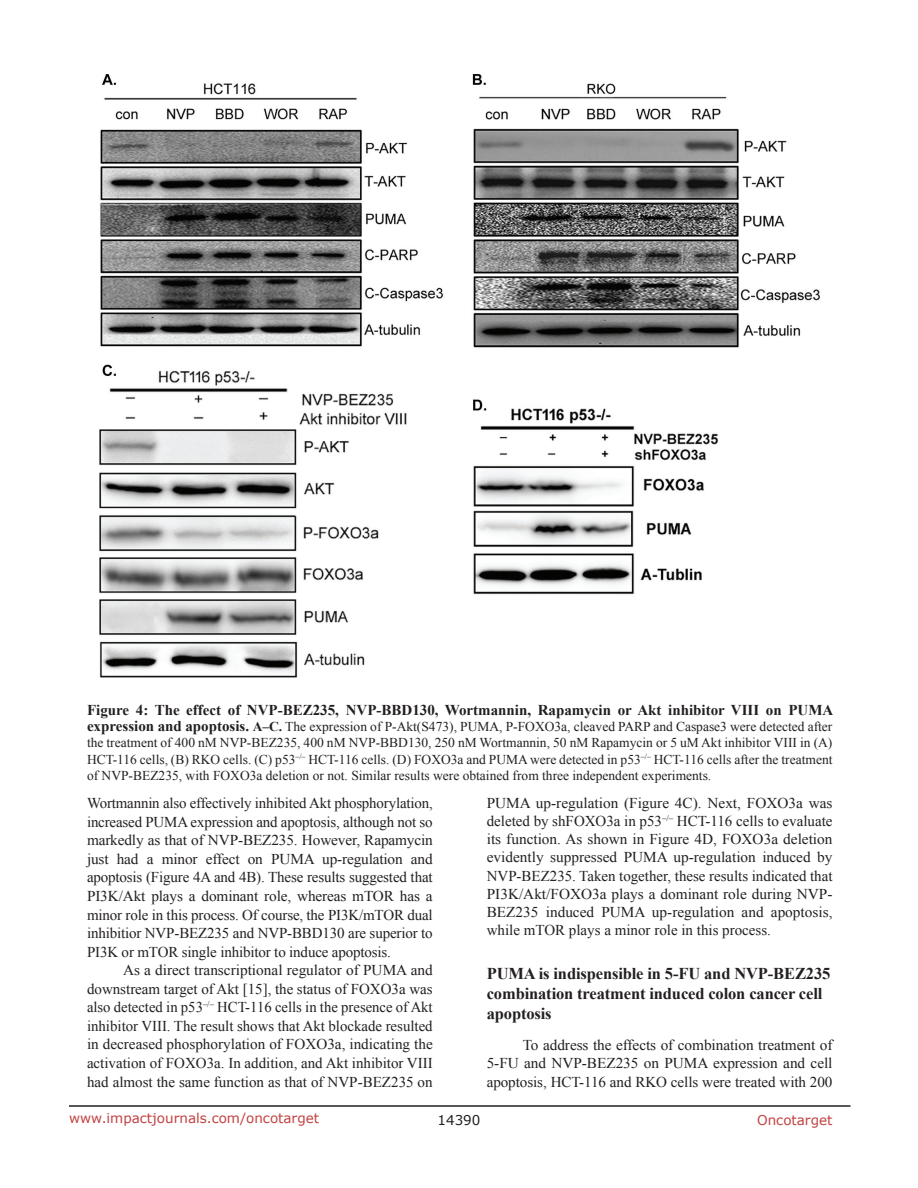
<style>
.page{position:relative;width:918px;height:1188px;background:#fff}
.page>*{position:absolute;margin:0;border:0;box-sizing:border-box;transform-origin:0 0}
.t1{font:700 16.5px/20px "Times New Roman";letter-spacing:-.01em;color:#231f20}
.t2{font:15px/18.6px "Times New Roman";letter-spacing:-.005em;color:#231f20;text-align:justify}
.t3{font:700 15px "Times New Roman";color:#231f20}
.t4{font:13.5px/16.2px "Times New Roman";color:#231f20;text-align:justify}
.t5{font:13.5px "Verdana";color:#c24141}
.t6{font:13.5px "Verdana";color:#231f20}
.s1{font-weight:700;font-size:15px}
.s2{font-weight:700}
</style>
<div class="page">
<hr style="left:69px;top:1105px;width:781px;height:2px;background:#231f20">
<img style="left:100px;top:75px;width:720px;height:602px">
<p class="t3" style="left:87px;top:700px;width:748px">Figure 4: The effect of NVP-BEZ235, NVP-BBD130, Wortmannin, Rapamycin or Akt inhibitor VIII on PUMA</p>
<p class="t4" style="left:87px;top:718px;width:747px"><span class="s1">expression and apoptosis.</span> <span class="s2">A–C.</span> The expression of P-Akt(S473), PUMA, P-FOXO3a, cleaved PARP and Caspase3 were detected after the treatment of 400 nM NVP-BEZ235, 400 nM NVP-BBD130, 250 nM Wortmannin, 50 nM Rapamycin or 5 uM Akt inhibitor VIII in (A)<br>HCT-116 cells, (B) RKO cells. (C) p53<sup>–/–</sup> HCT-116 cells. (D) FOXO3a and PUMA were detected in p53<sup>–/–</sup> HCT-116 cells after the treatment of NVP-BEZ235, with FOXO3a deletion or not. Similar results were obtained from three independent experiments.</p>
<p class="t2" style="left:87px;top:794px;width:347px">Wortmannin also effectively inhibited Akt phosphorylation, increased PUMA expression and apoptosis, although not so markedly as that of NVP-BEZ235. However, Rapamycin just had a minor effect on PUMA up-regulation and apoptosis (Figure 4A and 4B). These results suggested that PI3K/Akt plays a dominant role, whereas mTOR has a minor role in this process. Of course, the PI3K/mTOR dual inhibitior NVP-BEZ235 and NVP-BBD130 are superior to PI3K or mTOR single inhibitor to induce apoptosis.</p>
<p class="t2" style="left:87px;top:961px;width:347px;text-indent:36px">As a direct transcriptional regulator of PUMA and downstream target of Akt [15], the status of FOXO3a was also detected in p53<sup>–/–</sup> HCT-116 cells in the presence of Akt inhibitor VIII. The result shows that Akt blockade resulted in decreased phosphorylation of FOXO3a, indicating the activation of FOXO3a. In addition, and Akt inhibitor VIII had almost the same function as that of NVP-BEZ235 on</p>
<p class="t2" style="left:487px;top:794px;width:347px;line-height:18.1px">PUMA up-regulation (Figure 4C). Next, FOXO3a was deleted by shFOXO3a in p53<sup>–/–</sup> HCT-116 cells to evaluate its function. As shown in Figure 4D, FOXO3a deletion evidently suppressed PUMA up-regulation induced by NVP-BEZ235. Taken together, these results indicated that PI3K/Akt/FOXO3a plays a dominant role during NVP-BEZ235 induced PUMA up-regulation and apoptosis, while mTOR plays a minor role in this process.</p>
<p class="t1" style="left:487px;top:963px;width:345px">PUMA is indispensible in 5-FU and NVP-BEZ235 combination treatment induced colon cancer cell apoptosis</p>
<p class="t2" style="left:487px;top:1036px;width:347px;line-height:18.1px;text-indent:36px">To address the effects of combination treatment of 5-FU and NVP-BEZ235 on PUMA expression and cell apoptosis, HCT-116 and RKO cells were treated with 200</p>
<p class="t5" style="left:69px;top:1109px;width:252px">www.impactjournals.com/oncotarget</p>
<p class="t6" style="left:438px;top:1111px;width:44px">14390</p>
<p class="t5" style="left:757px;top:1111px;width:77px">Oncotarget</p>
</div>
